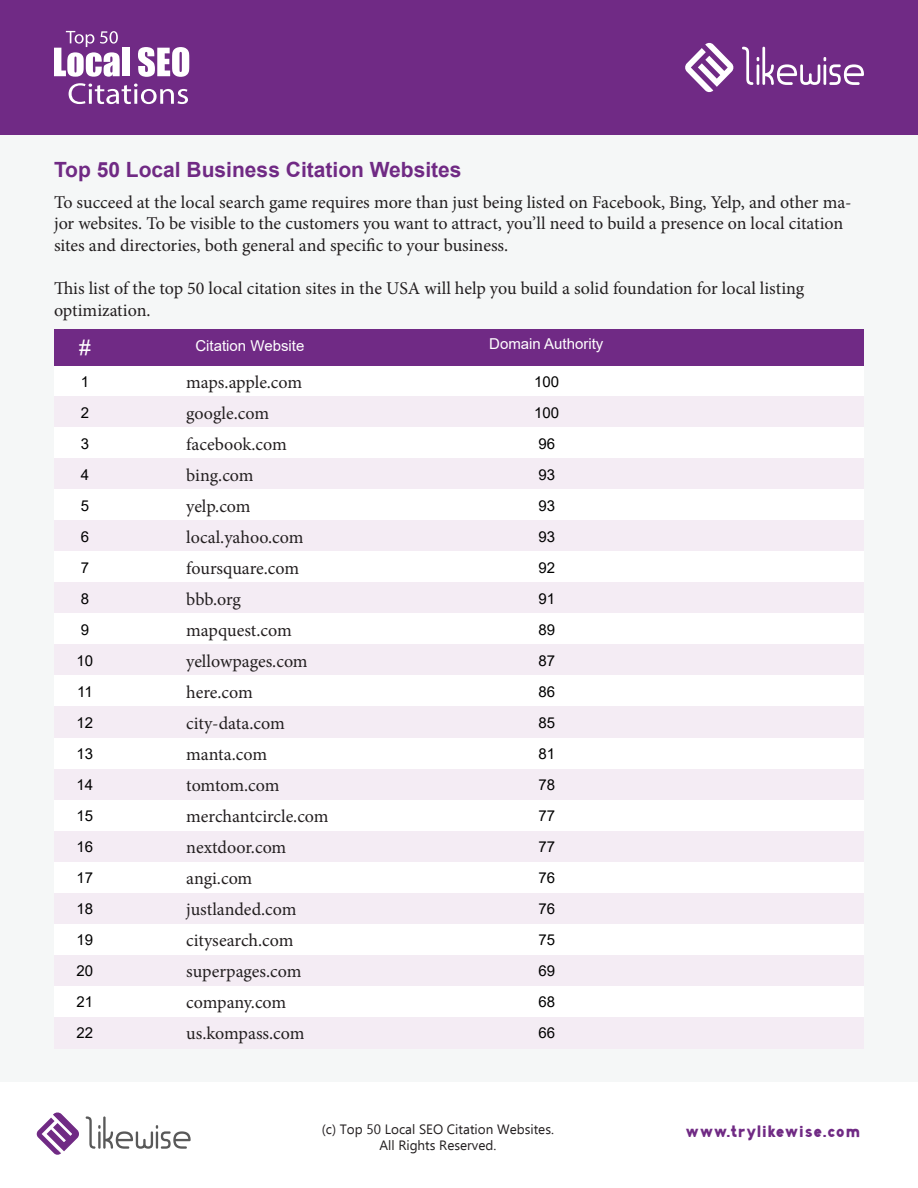
<style>
.page{position:relative;width:918px;height:1188px;background:#f5f7f7}
.page>*{position:absolute;margin:0;border:0;box-sizing:border-box;transform-origin:0 0}
.t1{font:700 21px "Arial";color:#702a84}
.t2{font:21px "Arial";color:#fff}
.t3{font:18px/21.6px "Minion Pro";letter-spacing:-.005em;color:#231f20}
.t4{font:700 16.5px "Corner One";color:#702a84}
.t5{font:15px "Arial";color:#000}
.t6{font:15px "Arial";color:#fff}
.t7{font:13.5px "Ebrima";color:#231f20}
</style>
<div class="page">
<div style="left:0;top:0;width:918px;height:135px;background:#702a85"></div>
<svg style="left:685px;top:42px;width:49px;height:51px"></svg>
<svg style="left:742px;top:47px;width:122px;height:38px"></svg>
<svg style="left:69px;top:83px;width:119px;height:21px"></svg>
<div style="left:122px;top:48px;width:7px;height:28px;background:#fff"></div>
<svg style="left:138px;top:47px;width:51px;height:30px"></svg>
<svg style="left:54px;top:31px;width:66px;height:46px"></svg>
<div style="left:0;top:1082px;width:918px;height:106px;background:#fff"></div>
<svg style="left:36px;top:1112px;width:155px;height:43px"></svg>
<div style="left:54px;top:366px;width:810px;height:31px;background:#fff"></div>
<div style="left:54px;top:329px;width:810px;height:37px;background:#702a85"></div>
<div style="left:54px;top:397px;width:810px;height:31px;background:#f4ecf4"></div>
<div style="left:54px;top:428px;width:810px;height:31px;background:#fff"></div>
<div style="left:54px;top:459px;width:810px;height:31px;background:#f4ecf4"></div>
<div style="left:54px;top:490px;width:810px;height:31px;background:#fff"></div>
<div style="left:54px;top:521px;width:810px;height:31px;background:#f4ecf4"></div>
<div style="left:54px;top:552px;width:810px;height:31px;background:#fff"></div>
<div style="left:54px;top:583px;width:810px;height:31px;background:#f4ecf4"></div>
<div style="left:54px;top:614px;width:810px;height:31px;background:#fff"></div>
<div style="left:54px;top:645px;width:810px;height:31px;background:#f4ecf4"></div>
<div style="left:54px;top:676px;width:810px;height:31px;background:#fff"></div>
<div style="left:54px;top:707px;width:810px;height:31px;background:#f4ecf4"></div>
<div style="left:54px;top:738px;width:810px;height:31px;background:#fff"></div>
<div style="left:54px;top:769px;width:810px;height:31px;background:#f4ecf4"></div>
<div style="left:54px;top:800px;width:810px;height:31px;background:#fff"></div>
<div style="left:54px;top:831px;width:810px;height:31px;background:#f4ecf4"></div>
<div style="left:54px;top:862px;width:810px;height:31px;background:#fff"></div>
<div style="left:54px;top:893px;width:810px;height:31px;background:#f4ecf4"></div>
<div style="left:54px;top:924px;width:810px;height:31px;background:#fff"></div>
<div style="left:54px;top:955px;width:810px;height:31px;background:#f4ecf4"></div>
<div style="left:54px;top:986px;width:810px;height:31px;background:#fff"></div>
<div style="left:54px;top:1017px;width:810px;height:31px;background:#f4ecf4"></div>
<p class="t1" style="left:54px;top:155px;width:409px">Top 50 Local Business Citation Websites</p>
<p class="t3" style="left:54px;top:191px;width:799px">To succeed at the local search game requires more than just being listed on Facebook, Bing, Yelp, and other ma&shy;jor websites. To be visible to the customers you want to attract, you’ll need to build a presence on local citation sites and directories, both general and specific to your business.</p>
<p class="t3" style="left:54px;top:278px;width:752px">This list of the top 50 local citation sites in the USA will help you build a solid foundation for local listing</p>
<p class="t3" style="left:54px;top:299px;width:98px">optimization.</p>
<p class="t2" style="left:79px;top:333px;width:13px">#</p>
<p class="t6" style="left:195px;top:335px;width:110px">Citation Website</p>
<p class="t6" style="left:489px;top:333px;width:116px">Domain Authority</p>
<p class="t5" style="left:81px;top:371px;width:10px">1</p>
<p class="t3" style="left:186px;top:371px;width:118px">maps.apple.com</p>
<p class="t5" style="left:534px;top:371px;width:27px">100</p>
<p class="t5" style="left:81px;top:402px;width:10px">2</p>
<p class="t3" style="left:186px;top:402px;width:84px">google.com</p>
<p class="t5" style="left:534px;top:402px;width:27px">100</p>
<p class="t5" style="left:81px;top:433px;width:10px">3</p>
<p class="t3" style="left:186px;top:433px;width:102px">facebook.com</p>
<p class="t5" style="left:538px;top:433px;width:18px">96</p>
<p class="t5" style="left:81px;top:464px;width:10px">4</p>
<p class="t3" style="left:186px;top:464px;width:69px">bing.com</p>
<p class="t5" style="left:538px;top:464px;width:18px">93</p>
<p class="t5" style="left:81px;top:495px;width:10px">5</p>
<p class="t3" style="left:186px;top:495px;width:66px">yelp.com</p>
<p class="t5" style="left:538px;top:495px;width:18px">93</p>
<p class="t5" style="left:81px;top:526px;width:10px">6</p>
<p class="t3" style="left:186px;top:526px;width:119px">local.yahoo.com</p>
<p class="t5" style="left:538px;top:526px;width:18px">93</p>
<p class="t5" style="left:81px;top:557px;width:10px">7</p>
<p class="t3" style="left:186px;top:557px;width:114px">foursquare.com</p>
<p class="t5" style="left:538px;top:557px;width:18px">92</p>
<p class="t5" style="left:81px;top:588px;width:10px">8</p>
<p class="t3" style="left:186px;top:588px;width:56px">bbb.org</p>
<p class="t5" style="left:538px;top:588px;width:18px">91</p>
<p class="t5" style="left:81px;top:619px;width:10px">9</p>
<p class="t3" style="left:186px;top:619px;width:107px">mapquest.com</p>
<p class="t5" style="left:538px;top:619px;width:18px">89</p>
<p class="t5" style="left:77px;top:650px;width:18px">10</p>
<p class="t3" style="left:186px;top:650px;width:123px">yellowpages.com</p>
<p class="t5" style="left:538px;top:650px;width:18px">87</p>
<p class="t5" style="left:77px;top:681px;width:17px">11</p>
<p class="t3" style="left:186px;top:682px;width:68px">here.com</p>
<p class="t5" style="left:538px;top:681px;width:18px">86</p>
<p class="t5" style="left:77px;top:712px;width:18px">12</p>
<p class="t3" style="left:186px;top:713px;width:100px">city-data.com</p>
<p class="t5" style="left:538px;top:712px;width:18px">85</p>
<p class="t5" style="left:77px;top:743px;width:18px">13</p>
<p class="t3" style="left:186px;top:744px;width:82px">manta.com</p>
<p class="t5" style="left:538px;top:743px;width:18px">81</p>
<p class="t5" style="left:77px;top:774px;width:18px">14</p>
<p class="t3" style="left:186px;top:775px;width:95px">tomtom.com</p>
<p class="t5" style="left:538px;top:774px;width:18px">78</p>
<p class="t5" style="left:77px;top:805px;width:18px">15</p>
<p class="t3" style="left:186px;top:806px;width:144px">merchantcircle.com</p>
<p class="t5" style="left:538px;top:805px;width:18px">77</p>
<p class="t5" style="left:77px;top:836px;width:18px">16</p>
<p class="t3" style="left:186px;top:837px;width:102px">nextdoor.com</p>
<p class="t5" style="left:538px;top:836px;width:18px">77</p>
<p class="t5" style="left:77px;top:868px;width:18px">17</p>
<p class="t3" style="left:186px;top:868px;width:68px">angi.com</p>
<p class="t5" style="left:538px;top:868px;width:18px">76</p>
<p class="t5" style="left:77px;top:899px;width:18px">18</p>
<p class="t3" style="left:186px;top:899px;width:112px">justlanded.com</p>
<p class="t5" style="left:538px;top:899px;width:18px">76</p>
<p class="t5" style="left:77px;top:930px;width:18px">19</p>
<p class="t3" style="left:186px;top:930px;width:109px">citysearch.com</p>
<p class="t5" style="left:538px;top:930px;width:18px">75</p>
<p class="t5" style="left:77px;top:961px;width:18px">20</p>
<p class="t3" style="left:186px;top:961px;width:117px">superpages.com</p>
<p class="t5" style="left:538px;top:961px;width:18px">69</p>
<p class="t5" style="left:77px;top:992px;width:18px">21</p>
<p class="t3" style="left:186px;top:992px;width:102px">company.com</p>
<p class="t5" style="left:538px;top:992px;width:18px">68</p>
<p class="t5" style="left:77px;top:1023px;width:18px">22</p>
<p class="t3" style="left:186px;top:1023px;width:120px">us.kompass.com</p>
<p class="t5" style="left:538px;top:1023px;width:18px">66</p>
<p class="t7" style="left:322px;top:1119px;width:234px">(c) Top 50 Local SEO Citation Websites.</p>
<p class="t7" style="left:379px;top:1135px;width:118px">All Rights Reserved.</p>
<p class="t4" style="left:685px;top:1122px;width:177px">www.trylikewise.com</p>
</div>
